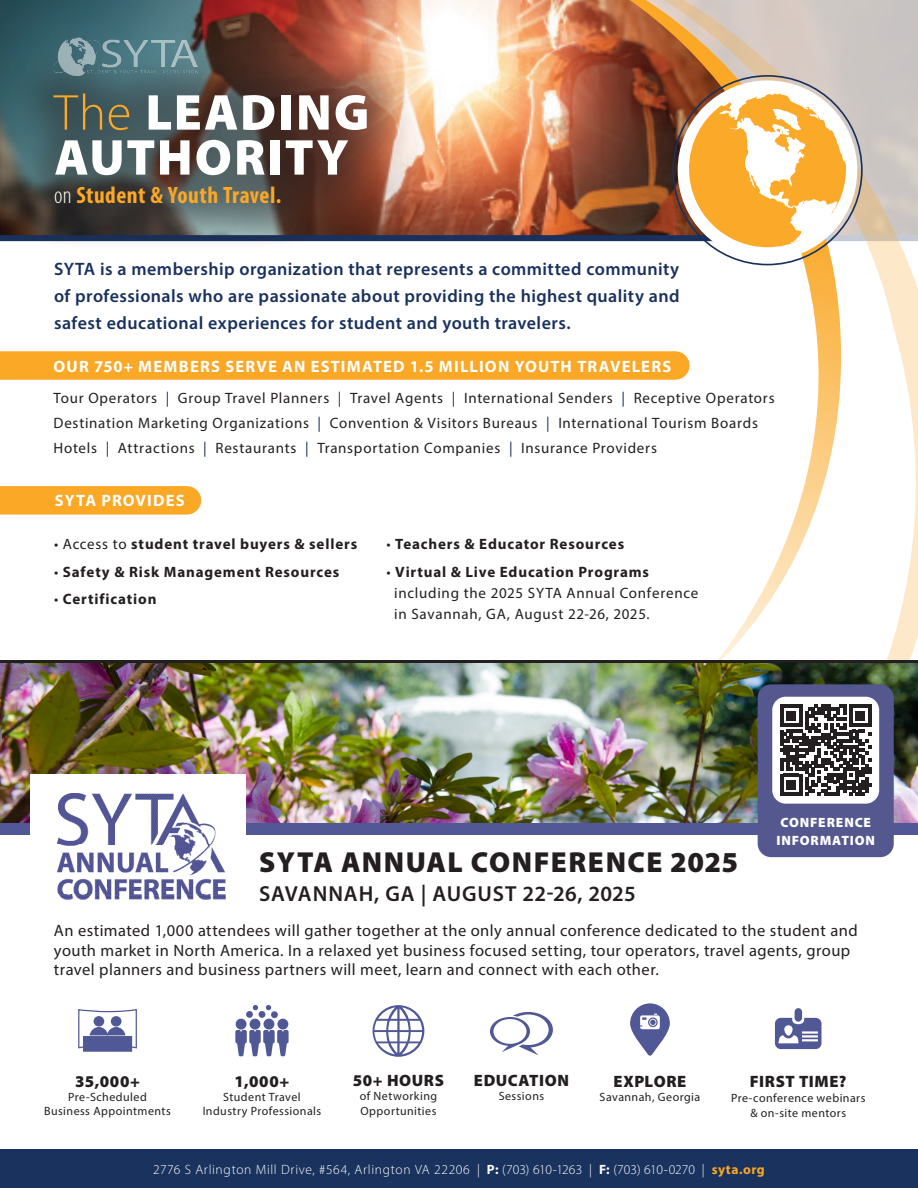
<style>
.page{position:relative;width:918px;height:1188px;background:#fff}
.page>*{position:absolute;margin:0;border:0;box-sizing:border-box;transform-origin:0 0}
.t1{font:900 50.85px "Myriad Pro";letter-spacing:.04em;color:#fff}
.t2{font:900 29.1px "Myriad Pro";letter-spacing:.045em;color:#231f20}
.t3{font:700 condensed 23.7px "Myriad Pro";letter-spacing:.025em;color:#faa826}
.t4{font:600 21.75px "Myriad Pro";letter-spacing:.035em;color:#231f20}
.t5{font:600 18px "Myriad Pro";letter-spacing:.025em;color:#19315d}
.t6{font:16.5px/19.8px "Myriad Pro";letter-spacing:.025em;color:#231f20}
.t7{font:700 16.5px "Myriad Pro";letter-spacing:.07em;color:#fff}
.t8{font:900 16.5px "Myriad Pro";letter-spacing:.035em;color:#231f20}
.t9{font:15px/21px "Myriad Pro";letter-spacing:.05em;color:#231f20}
.t10{font:700 15px "Myriad Pro";letter-spacing:.055em;color:#231f20}
.t11{font:300 13.5px "Myriad Pro";letter-spacing:.045em;color:#fff}
.t12{font:900 13.5px/18.1px "Myriad Pro";letter-spacing:.065em;color:#fff}
.t13{font:12px/15px "Myriad Pro";letter-spacing:.035em;color:#231f20;text-align:center}
.s1{font-weight:300;color:#faa826}
.s2{font-weight:300;color:#fff}
.s3{color:#19315d}
.s4{font-weight:400}
.s5{font-weight:700}
.s6{font-weight:700;color:#faa826}
</style>
<div class="page">
<img style="left:0;top:0;width:526px;height:235px">
<div style="left:0;top:235px;width:918px;height:6px;background:#19315c"></div>
<svg style="left:526px;top:0;width:20px;height:242px;background:#e1996b"></svg>
<svg style="left:546px;top:0;width:372px;height:660px"></svg>
<div style="left:678px;top:80px;width:179px;height:180px;background:#fff;border-radius:50%"></div>
<svg style="left:689px;top:93px;width:157px;height:155px"></svg>
<div style="left:4px;top:44px;width:413px;height:210px;background:#231f20;opacity:.5"></div>
<div style="left:1px;top:486px;width:186px;height:29px;background:#faa826"></div>
<div style="left:1px;top:351px;width:674px;height:29px;background:#faa826"></div>
<div style="left:0;top:1149px;width:918px;height:39px;background:#19325e"></div>
<img style="left:53px;top:38px;width:145px;height:37px">
<img style="left:0;top:663px;width:918px;height:161px">
<div style="left:0;top:824px;width:918px;height:11px;background:#525795"></div>
<div style="left:30px;top:774px;width:216px;height:87px;background:#fff"></div>
<img style="left:57px;top:793px;width:168px;height:106px">
<div style="left:795px;top:1008px;width:7px;height:14px;background:#515896;border-radius:4px"></div>
<svg style="left:775px;top:1018px;width:47px;height:31px"></svg>
<svg style="left:630px;top:1003px;width:40px;height:53px"></svg>
<svg style="left:490px;top:1012px;width:63px;height:43px"></svg>
<svg style="left:373px;top:1005px;width:51px;height:52px"></svg>
<svg style="left:253px;top:1005px;width:5px;height:5px"></svg>
<svg style="left:266px;top:1005px;width:5px;height:5px"></svg>
<div style="left:259px;top:1011px;width:6px;height:7px;background:#515896;border-radius:50%"></div>
<div style="left:246px;top:1011px;width:7px;height:7px;background:#515896;border-radius:50%"></div>
<div style="left:271px;top:1011px;width:7px;height:7px;background:#515896;border-radius:50%"></div>
<div style="left:236px;top:1019px;width:11px;height:11px;background:#515896;border-radius:50%"></div>
<div style="left:250px;top:1019px;width:10px;height:11px;background:#515896;border-radius:50%"></div>
<div style="left:264px;top:1019px;width:10px;height:11px;background:#515896;border-radius:50%"></div>
<div style="left:277px;top:1019px;width:11px;height:11px;background:#515896;border-radius:50%"></div>
<svg style="left:235px;top:1030px;width:54px;height:26px"></svg>
<svg style="left:78px;top:1009px;width:59px;height:42px"></svg>
<hr style="left:0;top:660px;width:918px;height:3px;background:#231f20">
<div style="left:758px;top:684px;width:136px;height:173px;background:#55588f;border-radius:14px"></div>
<div style="left:772px;top:697px;width:107px;height:107px;background:#fff;border-radius:14px"></div>
<svg style="left:780px;top:705px;width:91px;height:91px"></svg>
<p class="t1" style="left:54px;top:79px;width:317px"><span class="s1">The</span> LEADING</p>
<p class="t1" style="left:55px;top:124px;width:296px">AUTHORITY</p>
<p class="t3" style="left:54px;top:180px;width:229px"><span class="s2">on</span> Student &amp; Youth Travel.</p>
<p class="t5" style="left:54px;top:257px;width:627px">SYTA is a membership organization that represents a committed community</p>
<p class="t5" style="left:54px;top:284px;width:627px">of professionals who are passionate about providing the highest quality and</p>
<p class="t5" style="left:54px;top:311px;width:518px">safest educational experiences for student and youth travelers.</p>
<p class="t7" style="left:54px;top:356px;width:619px">OUR 750+ MEMBERS SERVE AN ESTIMATED 1.5 MILLION YOUTH TRAVELERS</p>
<p class="t9" style="left:53px;top:388px;width:723px">Tour Operators <span class="s3">|</span> Group Travel Planners <span class="s3">|</span> Travel Agents <span class="s3">|</span> International Senders <span class="s3">|</span> Receptive Operators</p>
<p class="t9" style="left:53px;top:412px;width:706px">Destination Marketing Organizations <span class="s3">|</span> Convention &amp; Visitors Bureaus <span class="s3">|</span> International Tourism Boards</p>
<p class="t9" style="left:53px;top:437px;width:605px">Hotels <span class="s3">|</span> Attractions <span class="s3">|</span> Restaurants <span class="s3">|</span> Transportation Companies <span class="s3">|</span> Insurance Providers</p>
<p class="t7" style="left:55px;top:490px;width:132px">SYTA PROVIDES</p>
<p class="t10" style="left:54px;top:534px;width:305px"><span class="s4">• Access to</span> student travel buyers &amp; sellers</p>
<p class="t10" style="left:54px;top:562px;width:287px"><span class="s4">•</span> Safety &amp; Risk Management Resources</p>
<p class="t10" style="left:54px;top:590px;width:104px"><span class="s4">•</span> Certification</p>
<p class="t10" style="left:386px;top:534px;width:239px"><span class="s4">•</span> Teachers &amp; Educator Resources</p>
<p class="t9" style="left:394px;top:561px;width:306px;text-indent:-8px">• <span class="s5">Virtual &amp; Live Education Programs </span>including the 2025 SYTA Annual Conference in Savannah, GA, August 22-26, 2025.</p>
<p class="t12" style="left:776px;top:812px;width:100px">CONFERENCE<br>INFORMATION</p>
<p class="t2" style="left:259px;top:843px;width:480px">SYTA ANNUAL CONFERENCE 2025</p>
<p class="t4" style="left:259px;top:879px;width:378px">SAVANNAH, GA | AUGUST 22-26, 2025</p>
<p class="t6" style="left:54px;top:920px;width:805px">An estimated 1,000 attendees will gather together at the only annual conference dedicated to the student and youth market in North America. In a relaxed yet business focused setting, tour operators, travel agents, group travel planners and business partners will meet, learn and connect with each other.</p>
<p class="t8" style="left:75px;top:1070px;width:66px">35,000+</p>
<p class="t13" style="left:68px;top:1089px;width:80px">Pre-Scheduled</p>
<p class="t13" style="left:44px;top:1103px;width:128px">Business Appointments</p>
<p class="t8" style="left:235px;top:1070px;width:56px">1,000+</p>
<p class="t13" style="left:223px;top:1089px;width:79px">Student Travel</p>
<p class="t13" style="left:203px;top:1103px;width:120px">Industry Professionals</p>
<p class="t8" style="left:353px;top:1070px;width:92px">50+ HOURS</p>
<p class="t13" style="left:360px;top:1089px;width:79px">of Networking</p>
<p class="t13" style="left:360px;top:1103px;width:78px">Opportunities</p>
<p class="t8" style="left:474px;top:1070px;width:97px">EDUCATION</p>
<p class="t13" style="left:499px;top:1089px;width:47px">Sessions</p>
<p class="t8" style="left:614px;top:1070px;width:74px">EXPLORE</p>
<p class="t13" style="left:600px;top:1089px;width:102px">Savannah, Georgia</p>
<p class="t8" style="left:750px;top:1070px;width:98px">FIRST TIME?</p>
<p class="t13" style="left:731px;top:1090px;width:136px">Pre-conference webinars &amp; on-site mentors</p>
<p class="t11" style="left:153px;top:1161px;width:613px">2776 S Arlington Mill Drive, #564, Arlington VA 22206 | <span class="s5">P:</span> (703) 610-1263 | <span class="s5">F:</span> (703) 610-0270 | <span class="s6">syta.org</span></p>
</div>
